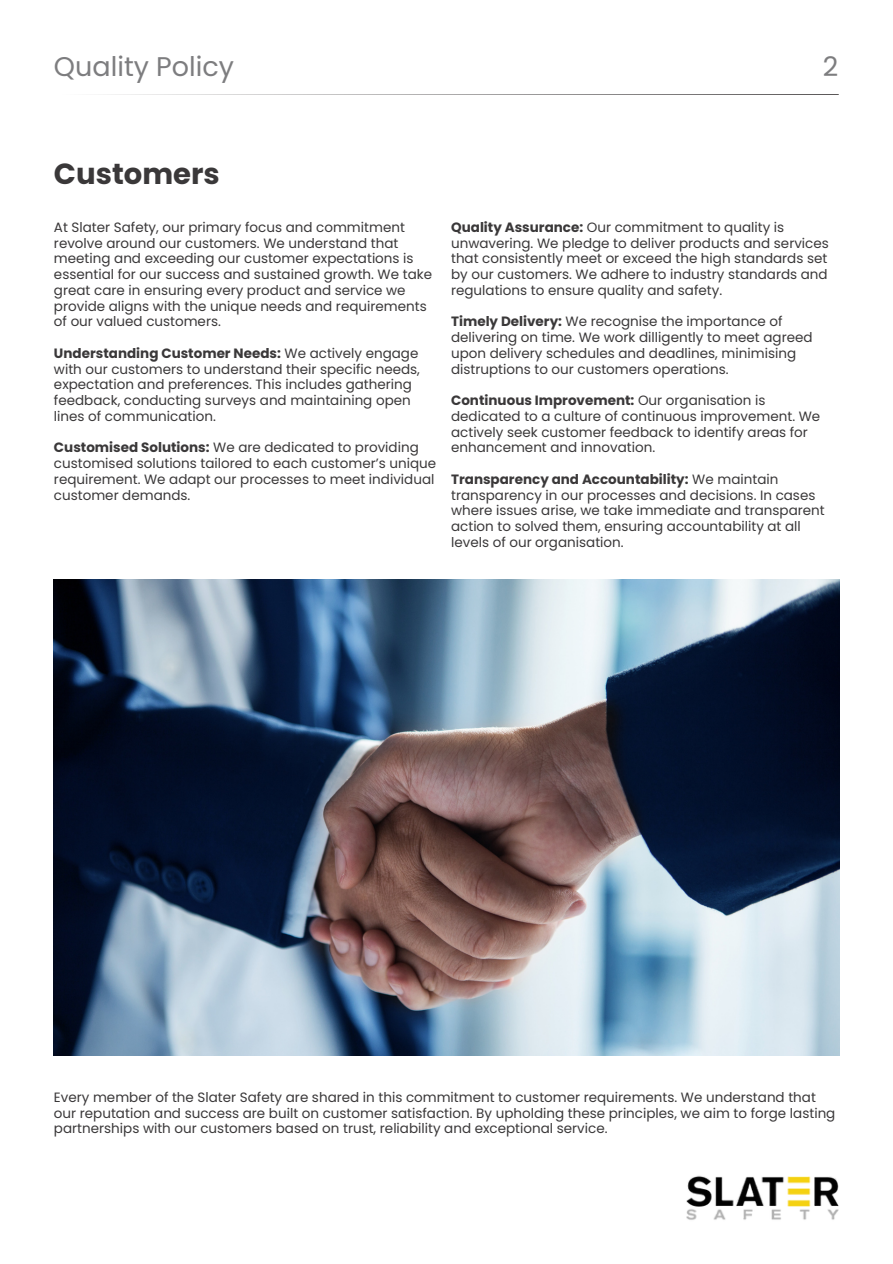
<style>
.page{position:relative;width:893px;height:1264px;background:#fff}
.page>*{position:absolute;margin:0;border:0;box-sizing:border-box;transform-origin:0 0}
.t1{font:700 29.1px "Poppins";color:#3a3839}
.t2{font:27px "Poppins";color:#7d7d7f}
.t3{font:13.5px/15.8px "Poppins";color:#3a3839}
.s1{font-weight:700}
</style>
<div class="page">
<svg style="left:107px;top:94px;width:731px;height:1px"></svg>
<img style="left:686px;top:1175px;width:152px;height:45px">
<img style="left:54px;top:579px;width:785px;height:476px">
<p class="t2" style="left:54px;top:48px;width:181px">Quality Policy</p>
<p class="t2" style="left:822px;top:48px;width:17px">2</p>
<p class="t1" style="left:54px;top:153px;width:167px">Customers</p>
<p class="t3" style="left:54px;top:219px;width:379px">At Slater Safety, our primary focus and commitment revolve around our customers. We understand that meeting and exceeding our customer expectations is essential for our success and sustained growth. We take great care in ensuring every product and service we provide aligns with the unique needs and requirements of our valued customers.</p>
<p class="t3" style="left:54px;top:345px;width:367px"><span class="s1">Understanding Customer Needs:</span> We actively engage with our customers to understand their specific needs, expectation and preferences. This includes gathering feedback, conducting surveys and maintaining open lines of communication.</p>
<p class="t3" style="left:54px;top:439px;width:383px"><span class="s1">Customised Solutions:</span> We are dedicated to providing customised solutions tailored to each customer’s unique requirement. We adapt our processes to meet individual customer demands.</p>
<p class="t3" style="left:451px;top:219px;width:379px"><span class="s1">Quality Assurance:</span> Our commitment to quality is unwavering. We pledge to deliver products and services that consistently meet or exceed the high standards set by our customers. We adhere to industry standards and regulations to ensure quality and safety.</p>
<p class="t3" style="left:451px;top:314px;width:363px"><span class="s1">Timely Delivery:</span> We recognise the importance of delivering on time. We work dilligently to meet agreed upon delivery schedules and deadlines, minimising distruptions to our customers operations.</p>
<p class="t3" style="left:451px;top:392px;width:370px"><span class="s1">Continuous Improvement:</span> Our organisation is dedicated to a culture of continuous improvement. We actively seek customer feedback to identify areas for enhancement and innovation.</p>
<p class="t3" style="left:451px;top:471px;width:375px"><span class="s1">Transparency and Accountability:</span> We maintain transparency in our processes and decisions. In cases where issues arise, we take immediate and transparent action to solved them, ensuring accountability at all levels of our organisation.</p>
<p class="t3" style="left:54px;top:1089px;width:782px">Every member of the Slater Safety are shared in this commitment to customer requirements. We understand that our reputation and success are built on customer satisfaction. By upholding these principles, we aim to forge lasting partnerships with our customers based on trust, reliability and exceptional service.</p>
</div>
